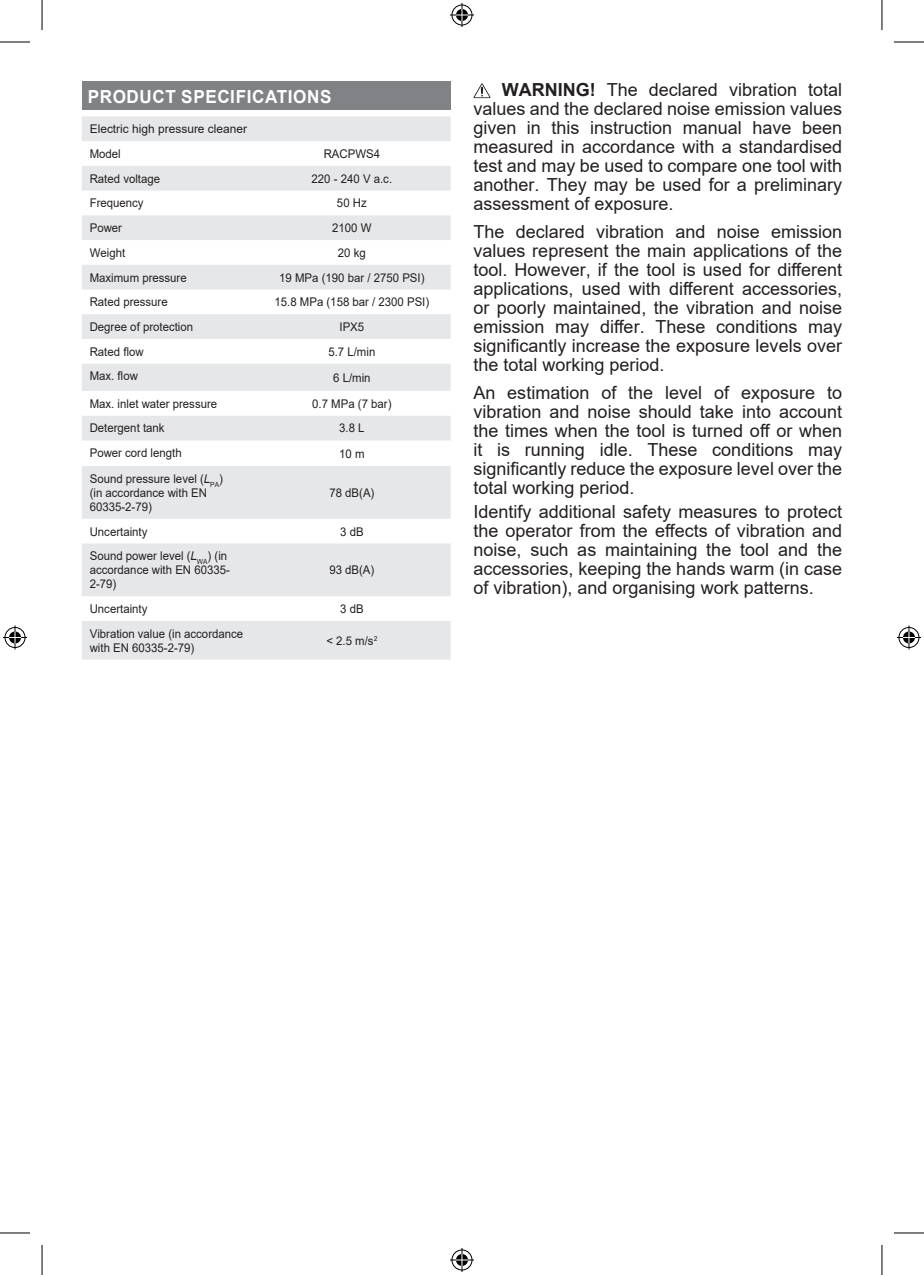
<style>
.page{position:relative;width:924px;height:1275px;background:#fff}
.page>*{position:absolute;margin:0;border:0;box-sizing:border-box;transform-origin:0 0}
.t1{font:18px/19px "Arial";color:#231f20;text-align:justify}
.t2{font:700 18px "Arial";letter-spacing:.035em;color:#fff;scale:.95 1}
.t3{font:12px/14px "Arial";color:#231f20;scale:.95 1}
.t4{font:12px/24.8px "Arial";color:#231f20}
.s1{font-style:italic}
.s2{font-weight:700}
</style>
<div class="page">
<div style="left:82px;top:82px;width:368px;height:28px;background:#808285"></div>
<svg style="left:82px;top:116px;width:368px;height:543px;fill:#e6e7e9"></svg>
<svg style="left:473px;top:83px;width:17px;height:15px"></svg>
<hr style="left:0;top:42px;width:30px;height:1px;background:#000">
<hr style="left:893px;top:42px;width:30px;height:1px;background:#000">
<hr style="left:0;top:1232px;width:30px;height:1px;background:#000">
<hr style="left:893px;top:1232px;width:30px;height:1px;background:#000">
<hr style="left:42px;top:0;width:1px;height:30px;background:#000">
<hr style="left:42px;top:1245px;width:1px;height:30px;background:#000">
<hr style="left:881px;top:0;width:1px;height:30px;background:#000">
<hr style="left:881px;top:1245px;width:1px;height:30px;background:#000">
<svg style="left:450px;top:3px;width:24px;height:24px"></svg>
<svg style="left:450px;top:1248px;width:24px;height:24px"></svg>
<svg style="left:3px;top:625px;width:24px;height:24px"></svg>
<svg style="left:897px;top:625px;width:23px;height:24px"></svg>
<p class="t2" style="left:88px;top:84px;width:258px">PRODUCT SPECIFICATIONS</p>
<p class="t4" style="left:90px;top:116px;width:159px">Electric high pressure cleaner<br>Model</p>
<p class="t3" style="left:323px;top:147px;width:61px">RACPWS4</p>
<p class="t3" style="left:90px;top:171px;width:76px">Rated voltage</p>
<p class="t3" style="left:311px;top:171px;width:86px">220 - 240 V a.c.</p>
<p class="t3" style="left:90px;top:196px;width:58px">Frequency</p>
<p class="t3" style="left:337px;top:196px;width:33px">50 Hz</p>
<p class="t3" style="left:90px;top:221px;width:36px">Power</p>
<p class="t3" style="left:332px;top:221px;width:43px">2100 W</p>
<p class="t3" style="left:90px;top:245px;width:39px">Weight</p>
<p class="t3" style="left:338px;top:245px;width:31px">20 kg</p>
<p class="t3" style="left:90px;top:270px;width:104px">Maximum pressure</p>
<p class="t3" style="left:279px;top:270px;width:154px">19 MPa (190 bar / 2750 PSI)</p>
<p class="t3" style="left:90px;top:295px;width:84px">Rated pressure</p>
<p class="t3" style="left:274px;top:295px;width:164px">15.8 MPa (158 bar / 2300 PSI)</p>
<p class="t3" style="left:90px;top:320px;width:110px">Degree of protection</p>
<p class="t3" style="left:339px;top:320px;width:28px">IPX5</p>
<p class="t3" style="left:90px;top:344px;width:58px">Rated flow</p>
<p class="t3" style="left:328px;top:344px;width:51px">5.7 L/min</p>
<p class="t3" style="left:90px;top:369px;width:52px">Max. flow</p>
<p class="t3" style="left:333px;top:370px;width:41px">6 L/min</p>
<p class="t3" style="left:90px;top:396px;width:136px">Max. inlet water pressure</p>
<p class="t3" style="left:312px;top:396px;width:85px">0.7 MPa (7 bar)</p>
<p class="t3" style="left:90px;top:421px;width:80px">Detergent tank</p>
<p class="t3" style="left:339px;top:421px;width:28px">3.8 L</p>
<p class="t3" style="left:90px;top:446px;width:98px">Power cord length</p>
<p class="t3" style="left:339px;top:446px;width:28px">10 m</p>
<p class="t3" style="left:90px;top:471px;width:142px">Sound pressure level (<span class="s1">L</span><sub>PA</sub>) (in accordance with EN<br>60335-2-79)</p>
<p class="t3" style="left:329px;top:485px;width:49px">78 dB(A)</p>
<p class="t3" style="left:90px;top:524px;width:62px">Uncertainty</p>
<p class="t3" style="left:340px;top:524px;width:26px">3 dB</p>
<p class="t3" style="left:90px;top:549px;width:149px">Sound power level (<span class="s1">L</span><sub>WA</sub>) (in accordance with EN 60335-<br>2-79)</p>
<p class="t3" style="left:329px;top:563px;width:49px">93 dB(A)</p>
<p class="t3" style="left:90px;top:601px;width:62px">Uncertainty</p>
<p class="t3" style="left:340px;top:601px;width:26px">3 dB</p>
<p class="t3" style="left:90px;top:626px;width:163px">Vibration value (in accordance with EN 60335-2-79)</p>
<p class="t3" style="left:326px;top:633px;width:55px">&lt; 2.5 m/s<sup>2</sup></p>
<p class="t1" style="left:473px;top:80px;width:370px;text-indent:28px"><span class="s2">WARNING!</span> The declared vibration total values and the declared noise emission values given in this instruction manual have been measured in accordance with a standardised test and may be used to compare one tool with another. They may be used for a preliminary assessment of exposure.</p>
<p class="t1" style="left:473px;top:222px;width:370px">The declared vibration and noise emission values represent the main applications of the tool. However, if the tool is used for different applications, used with different accessories, or poorly maintained, the vibration and noise emission may differ. These conditions may significantly increase the exposure levels over the total working period.</p>
<p class="t1" style="left:473px;top:382px;width:370px">An estimation of the level of exposure to vibration and noise should take into account the times when the tool is turned off or when it is running idle. These conditions may significantly reduce the exposure level over the total working period.</p>
<p class="t1" style="left:473px;top:502px;width:370px">Identify additional safety measures to protect the operator from the effects of vibration and noise, such as maintaining the tool and the accessories, keeping the hands warm (in case of vibration), and organising work patterns.</p>
</div>
